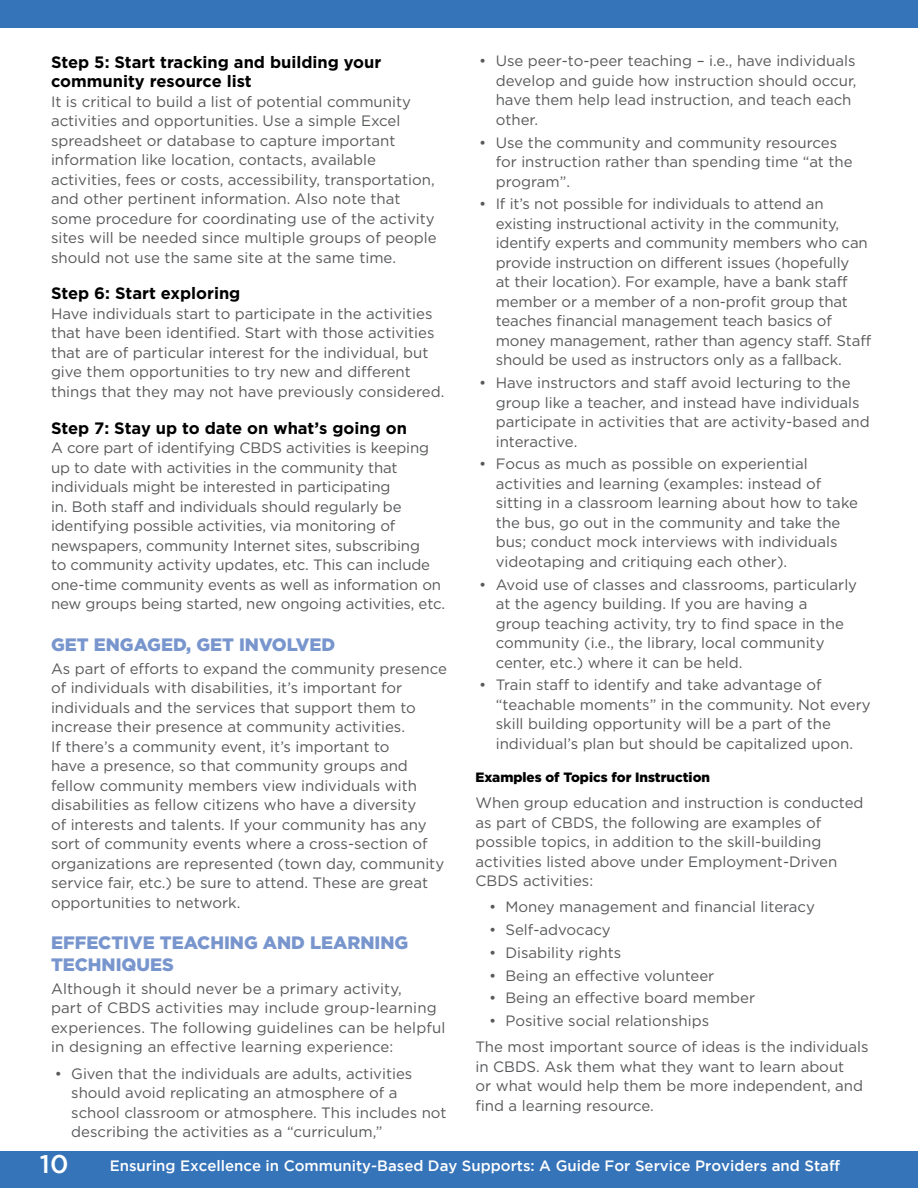
<style>
.page{position:relative;width:918px;height:1188px;background:#fff}
.page>*{position:absolute;margin:0;border:0;box-sizing:border-box;transform-origin:0 0}
.t1{font:500 25.5px "Gotham";color:#fff}
.t2{font:900 18px/21.6px "Gotham HTF";color:#7896cd}
.t3{font:700 16.5px/19.8px "Gotham HTF";color:#000}
.t4{font:15px/19.5px "Gotham HTF";color:#58595b}
.t5{font:500 15px "Gotham";color:#fff}
.t6{font:900 13.5px "Gotham HTF";color:#000}
</style>
<div class="page">
<div style="left:0;top:0;width:918px;height:28px;background:#3674ba"></div>
<div style="left:0;top:1151px;width:918px;height:37px;background:#3674ba"></div>
<p class="t3" style="left:51px;top:51px;width:332px">Step 5: Start tracking and building your community resource list</p>
<p class="t4" style="left:51px;top:92px;width:387px">It is critical to build a list of potential community activities and opportunities. Use a simple Excel spreadsheet or database to capture important information like location, contacts, available activities, fees or costs, accessibility, transportation, and other pertinent information. Also note that some procedure for coordinating use of the activity sites will be needed since multiple groups of people should not use the same site at the same time.</p>
<p class="t3" style="left:51px;top:283px;width:191px">Step 6: Start exploring</p>
<p class="t4" style="left:51px;top:304px;width:395px">Have individuals start to participate in the activities that have been identified. Start with those activities that are of particular interest for the individual, but give them opportunities to try new and different things that they may not have previously considered.</p>
<p class="t3" style="left:51px;top:417px;width:358px">Step 7: Stay up to date on what’s going on</p>
<p class="t4" style="left:51px;top:438px;width:396px">A core part of identifying CBDS activities is keeping up to date with activities in the community that individuals might be interested in participating<br>in. Both staff and individuals should regularly be identifying possible activities, via monitoring of newspapers, community Internet sites, subscribing<br>to community activity updates, etc. This can include one-time community events as well as information on new groups being started, new ongoing activities, etc.</p>
<p class="t2" style="left:51px;top:633px;width:286px">GET ENGAGED, GET INVOLVED</p>
<p class="t4" style="left:51px;top:658px;width:397px">As part of efforts to expand the community presence of individuals with disabilities, it’s important for individuals and the services that support them to increase their presence at community activities.<br>If there’s a community event, it’s important to<br>have a presence, so that community groups and fellow community members view individuals with disabilities as fellow citizens who have a diversity<br>of interests and talents. If your community has any sort of community events where a cross-section of organizations are represented (town day, community service fair, etc.) be sure to attend. These are great opportunities to network.</p>
<p class="t2" style="left:51px;top:932px;width:359px">EFFECTIVE TEACHING AND LEARNING<br>TECHNIQUES</p>
<p class="t4" style="left:51px;top:979px;width:396px">Although it should never be a primary activity,<br>part of CBDS activities may include group-learning experiences. The following guidelines can be helpful in designing an effective learning experience:</p>
<p class="t4" style="left:71px;top:1063px;width:377px;text-indent:-16px">• Given that the individuals are adults, activities should avoid replicating an atmosphere of a school classroom or atmosphere. This includes not describing the activities as a “curriculum,”</p>
<p class="t4" style="left:496px;top:51px;width:362px;text-indent:-16px">• Use peer-to-peer teaching – i.e., have individuals develop and guide how instruction should occur, have them help lead instruction, and teach each other.</p>
<p class="t4" style="left:496px;top:132px;width:358px;text-indent:-16px">• Use the community and community resources for instruction rather than spending time “at the program”.</p>
<p class="t4" style="left:496px;top:194px;width:377px;text-indent:-16px">• If it’s not possible for individuals to attend an existing instructional activity in the community, identify experts and community members who can provide instruction on different issues (hopefully<br>at their location). For example, have a bank staff member or a member of a non-profit group that teaches financial management teach basics of money management, rather than agency staff. Staff should be used as instructors only as a fallback.</p>
<p class="t4" style="left:496px;top:373px;width:375px;text-indent:-16px">• Have instructors and staff avoid lecturing to the group like a teacher, and instead have individuals participate in activities that are activity-based and interactive.</p>
<p class="t4" style="left:496px;top:454px;width:364px;text-indent:-16px">• Focus as much as possible on experiential activities and learning (examples: instead of sitting in a classroom learning about how to take the bus, go out in the community and take the bus; conduct mock interviews with individuals videotaping and critiquing each other).</p>
<p class="t4" style="left:496px;top:574px;width:363px;text-indent:-16px">• Avoid use of classes and classrooms, particularly at the agency building. If you are having a<br>group teaching activity, try to find space in the community (i.e., the library, local community center, etc.) where it can be held.</p>
<p class="t4" style="left:496px;top:675px;width:377px;text-indent:-16px">• Train staff to identify and take advantage of “teachable moments” in the community. Not every skill building opportunity will be a part of the individual’s plan but should be capitalized upon.</p>
<p class="t6" style="left:476px;top:769px;width:236px">Examples of Topics for Instruction</p>
<p class="t4" style="left:476px;top:793px;width:390px">When group education and instruction is conducted as part of CBDS, the following are examples of possible topics, in addition to the skill-building activities listed above under Employment-Driven CBDS activities:</p>
<p class="t4" style="left:489px;top:897px;width:327px">• Money management and financial literacy</p>
<p class="t4" style="left:489px;top:920px;width:123px">• Self-advocacy</p>
<p class="t4" style="left:489px;top:943px;width:134px">• Disability rights</p>
<p class="t4" style="left:489px;top:965px;width:227px">• Being an effective volunteer</p>
<p class="t4" style="left:489px;top:988px;width:268px">• Being an effective board member</p>
<p class="t4" style="left:476px;top:1007px;width:395px;line-height:26.2px;text-indent:14px">• Positive social relationships<br>The most important source of ideas is the individuals</p>
<p class="t4" style="left:476px;top:1057px;width:389px">in CBDS. Ask them what they want to learn about or what would help them be more independent, and find a learning resource.</p>
<h1 class="t1" style="left:40px;top:1150px;width:30px">10</h1>
<p class="t5" style="left:110px;top:1158px;width:732px">Ensuring Excellence in Community-Based Day Supports: A Guide For Service Providers and Staff</p>
</div>
